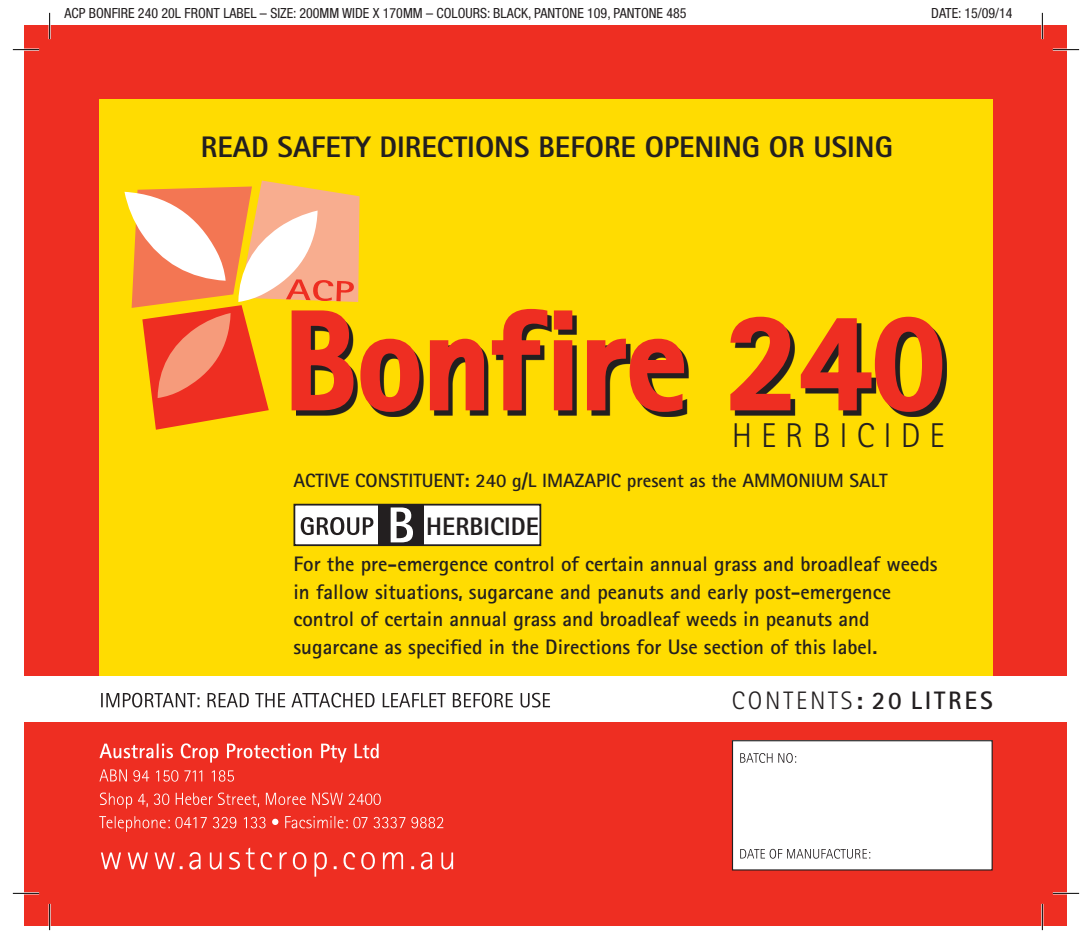
<style>
.page{position:relative;width:1092px;height:943px;background:#fff}
.page>*{position:absolute;margin:0;border:0;box-sizing:border-box;transform-origin:0 0}
.t1{font:800 139.12px "Rotis Sans Serif";color:#ee2e22;scale:.94 1}
.t2{font:800 50.57px "Rotis Sans Serif";color:#fff}
.t3{font:300 34.3px "Rotis Sans Serif";letter-spacing:.26em;color:#231f20}
.t4{font:800 29.75px "Rotis Sans Serif";color:#231f20}
.t5{font:700 25.2px "Rotis Sans Serif";letter-spacing:.11em;color:#231f20}
.t6{font:800 25.2px "Rotis Sans Serif";color:#231f20}
.t7{font:700 21px/27.7px "Rotis Sans Serif";color:#231f20}
.t8{font:700 19.25px "Rotis Sans Serif";color:#231f20}
.t9{font:condensed 14px "Helvetica Neue";color:#231f20}
.s1{font-weight:300}
</style>
<div class="page">
<div style="left:25px;top:25px;width:1042px;height:651px;background:#ee2e22"></div>
<div style="left:99px;top:99px;width:893px;height:577px;background:#ffdc01"></div>
<div style="left:25px;top:722px;width:1042px;height:203px;background:#ee2e22"></div>
<svg style="left:101px;top:692px;width:449px;height:15px"></svg>
<div style="left:732px;top:740px;width:260px;height:130px;background:#fff"></div>
<div style="left:731px;top:740px;width:261px;height:130px;border:1px solid #231f20"></div>
<svg style="left:740px;top:848px;width:130px;height:10px"></svg>
<svg style="left:740px;top:753px;width:56px;height:9px"></svg>
<svg style="left:421px;top:315px;width:526px;height:102px"></svg>
<svg style="left:428px;top:308px;width:146px;height:104px"></svg>
<svg style="left:585px;top:337px;width:101px;height:77px"></svg>
<svg style="left:728px;top:315px;width:64px;height:97px"></svg>
<svg style="left:798px;top:315px;width:146px;height:99px"></svg>
<svg style="left:124px;top:180px;width:297px;height:250px"></svg>
<div style="left:294px;top:504px;width:246px;height:41px;background:#fff"></div>
<div style="left:293px;top:504px;width:248px;height:42px;border:2px solid #231f20"></div>
<div style="left:378px;top:504px;width:46px;height:41px;background:#231f20"></div>
<svg style="left:301px;top:517px;width:72px;height:18px"></svg>
<svg style="left:101px;top:847px;width:352px;height:29px"></svg>
<svg style="left:99px;top:816px;width:344px;height:16px"></svg>
<svg style="left:100px;top:792px;width:281px;height:16px"></svg>
<svg style="left:99px;top:769px;width:135px;height:12px"></svg>
<svg style="left:99px;top:743px;width:279px;height:19px"></svg>
<hr style="left:13px;top:49px;width:26px;height:2px;background:#fff">
<hr style="left:1052px;top:49px;width:26px;height:2px;background:#fff">
<hr style="left:13px;top:892px;width:26px;height:2px;background:#fff">
<hr style="left:1052px;top:892px;width:26px;height:2px;background:#fff">
<hr style="left:49px;top:13px;width:2px;height:26px;background:#fff">
<hr style="left:49px;top:903px;width:2px;height:27px;background:#fff">
<hr style="left:1041px;top:13px;width:2px;height:26px;background:#fff">
<hr style="left:1041px;top:903px;width:2px;height:27px;background:#fff">
<svg style="left:13px;top:49px;width:26px;height:1px"></svg>
<svg style="left:1052px;top:49px;width:26px;height:1px"></svg>
<svg style="left:13px;top:893px;width:26px;height:1px"></svg>
<svg style="left:1052px;top:893px;width:26px;height:1px"></svg>
<svg style="left:49px;top:13px;width:1px;height:26px"></svg>
<svg style="left:49px;top:903px;width:1px;height:27px"></svg>
<svg style="left:1041px;top:13px;width:1px;height:26px"></svg>
<svg style="left:1041px;top:903px;width:1px;height:27px"></svg>
<p class="t9" style="left:64px;top:5px;width:623px">ACP BONFIRE 240 20L FRONT LABEL – SIZE: 200MM WIDE X 170MM – COLOURS: BLACK, PANTONE 109, PANTONE 485</p>
<p class="t9" style="left:931px;top:5px;width:83px">DATE: 15/09/14</p>
<p class="t4" style="left:201px;top:128px;width:693px">READ SAFETY DIRECTIONS BEFORE OPENING OR USING</p>
<p class="t1" style="left:284px;top:273px;width:704px">Bonfire 240</p>
<p class="t3" style="left:731px;top:415px;width:214px">HERBICIDE</p>
<p class="t8" style="left:293px;top:468px;width:595px">ACTIVE CONSTITUENT: 240 g/L IMAZAPIC present as the AMMONIUM SALT</p>
<p class="t2" style="left:387px;top:493px;width:30px">B</p>
<p class="t6" style="left:426px;top:510px;width:114px">HERBICIDE</p>
<p class="t7" style="left:293px;top:550px;width:645px">For the pre-emergence control of certain annual grass and broadleaf weeds in fallow situations, sugarcane and peanuts and early post-emergence control of certain annual grass and broadleaf weeds in peanuts and sugarcane as specified in the Directions for Use section of this label.</p>
<p class="t5" style="left:731px;top:685px;width:262px"><span class="s1">CONTENTS</span>: 20 LITRES</p>
</div>
